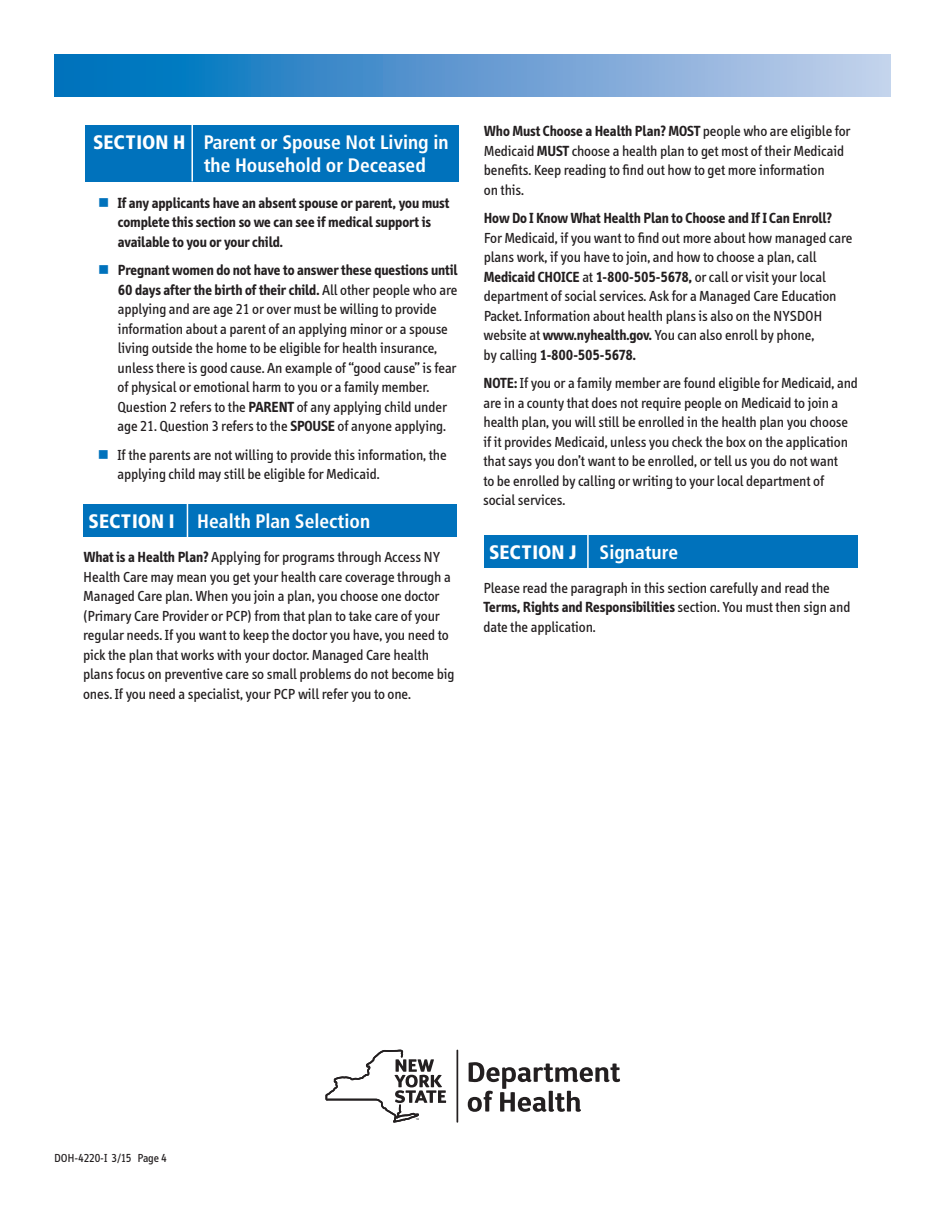
<style>
.page{position:relative;width:945px;height:1215px;background:#fff}
.page>*{position:absolute;margin:0;border:0;box-sizing:border-box;transform-origin:0 0}
.t1{font:700 condensed 19.5px/23.4px "Frutiger";color:#fff}
.t2{font:15px/19.5px "Info";color:#231f20}
.t3{font:700 15px/19.5px "Info";color:#231f20}
.t4{font:12px "Info";color:#231f20}
.s1{font-weight:900}
.s2{color:#0072bc}
.s3{font-weight:700}
</style>
<div class="page">
<svg style="left:54px;top:54px;width:837px;height:43px"></svg>
<div style="left:86px;top:126px;width:373px;height:56px;background:#0072bc"></div>
<hr style="left:191px;top:125px;width:2px;height:56px;background:#fff">
<div style="left:84px;top:504px;width:373px;height:33px;background:#0072bc"></div>
<hr style="left:187px;top:499px;width:1px;height:43px;background:#fff">
<div style="left:484px;top:535px;width:373px;height:33px;background:#0072bc"></div>
<hr style="left:587px;top:530px;width:2px;height:42px;background:#fff">
<svg style="left:468px;top:1062px;width:152px;height:50px"></svg>
<hr style="left:457px;top:1050px;width:1px;height:73px;background:#231f20">
<svg style="left:325px;top:1050px;width:121px;height:73px"></svg>
<h1 class="t1" style="left:204px;top:130px;width:246px;text-indent:-111px"><span class="s1">SECTION H</span> Parent or Spouse Not Living in the Household or Deceased</h1>
<p class="t3" style="left:118px;top:193px;width:333px;text-indent:-19px"><span class="s2">■</span> If any applicants have an absent spouse or parent, you must complete this section so we can see if medical support is available to you or your child.</p>
<p class="t2" style="left:118px;top:261px;width:342px;text-indent:-19px"><span class="s2">■</span> <span class="s3">Pregnant women do not have to answer these questions until 60 days after the birth of their child.</span> All other people who are applying and are age 21 or over must be willing to provide information about a parent of an applying minor or a spouse living outside the home to be eligible for health insurance, unless there is good cause. An example of “good cause” is fear of physical or emotional harm to you or a family member.<br>Question 2 refers to the <span class="s3">PARENT</span> of any applying child under age 21. Question 3 refers to the <span class="s3">SPOUSE</span> of anyone applying.</p>
<p class="t2" style="left:117px;top:445px;width:331px;text-indent:-19px"><span class="s2">■</span> If the parents are not willing to provide this information, the applying child may still be eligible for Medicaid.</p>
<h1 class="t1" style="left:89px;top:510px;width:283px"><span class="s1">SECTION I</span> Health Plan Selection</h1>
<p class="t2" style="left:83px;top:548px;width:373px"><span class="s3">What is a Health Plan?</span> Applying for programs through Access NY Health Care may mean you get your health care coverage through a Managed Care plan. When you join a plan, you choose one doctor (Primary Care Provider or PCP) from that plan to take care of your regular needs. If you want to keep the doctor you have, you need to pick the plan that works with your doctor. Managed Care health plans focus on preventive care so small problems do not become big ones. If you need a specialist, your PCP will refer you to one.</p>
<p class="t2" style="left:484px;top:122px;width:368px"><span class="s3">Who Must Choose a Health Plan? MOST</span> people who are eligible for Medicaid <span class="s3">MUST</span> choose a health plan to get most of their Medicaid benefits. Keep reading to find out how to get more information<br>on this.</p>
<p class="t3" style="left:484px;top:208px;width:350px">How Do I Know What Health Plan to Choose and If I Can Enroll?</p>
<p class="t2" style="left:484px;top:228px;width:370px">For Medicaid, if you want to find out more about how managed care plans work, if you have to join, and how to choose a plan, call <span class="s3">Medicaid CHOICE</span> at <span class="s3">1-800-505-5678,</span> or call or visit your local department of social services. Ask for a Managed Care Education Packet. Information about health plans is also on the NYSDOH website at <span class="s3">www.nyhealth.gov.</span> You can also enroll by phone,<br>by calling <span class="s3">1-800-505-5678.</span></p>
<p class="t2" style="left:483px;top:374px;width:376px"><span class="s3">NOTE:</span> If you or a family member are found eligible for Medicaid, and are in a county that does not require people on Medicaid to join a health plan, you will still be enrolled in the health plan you choose if it provides Medicaid, unless you check the box on the application that says you don’t want to be enrolled, or tell us you do not want<br>to be enrolled by calling or writing to your local department of social services.</p>
<h1 class="t1" style="left:489px;top:541px;width:191px"><span class="s1">SECTION J</span> Signature</h1>
<p class="t2" style="left:483px;top:578px;width:368px">Please read the paragraph in this section carefully and read the<br><span class="s3">Terms, Rights and Responsibilities</span> section. You must then sign and date the application.</p>
<p class="t4" style="left:54px;top:1151px;width:114px">-DOH-4220-I 3/15 Page 4</p>
</div>
